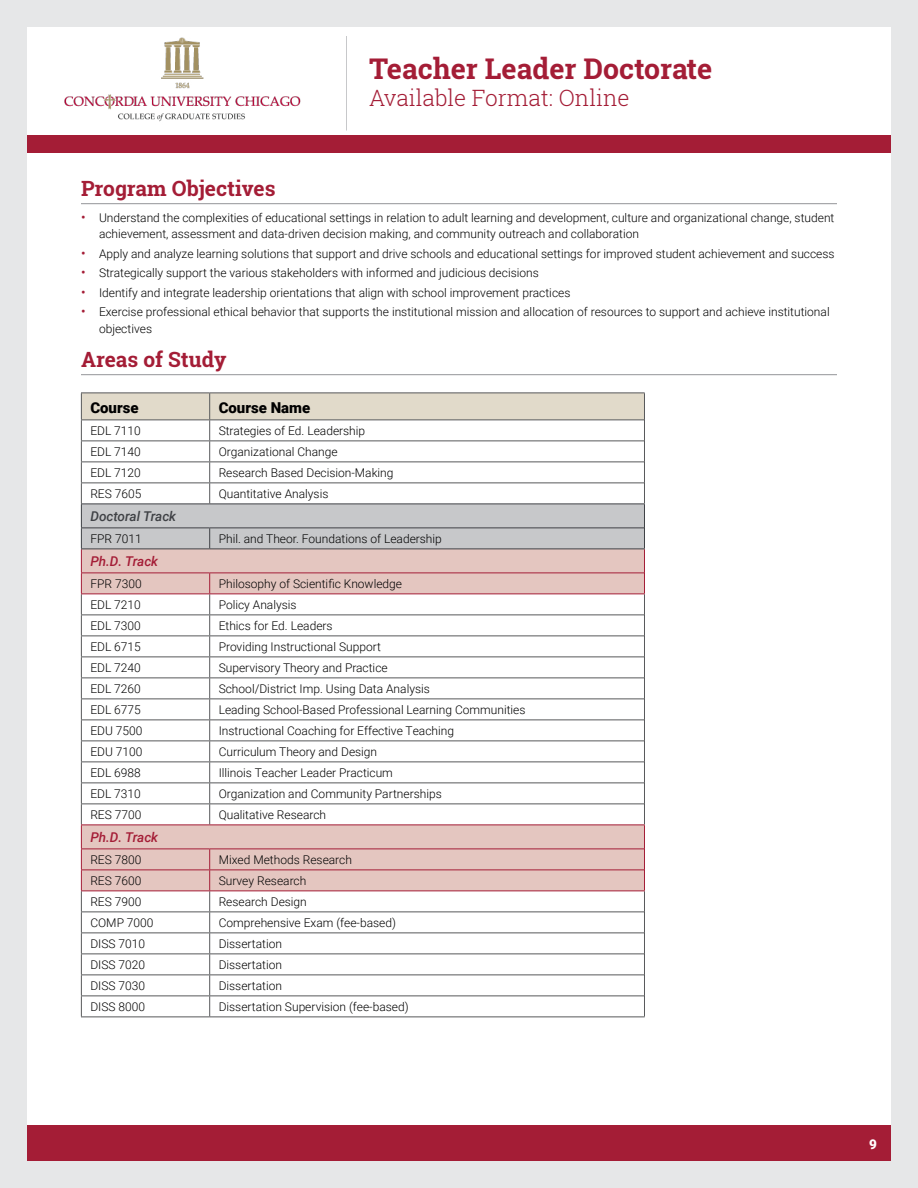
<style>
.page{position:relative;width:918px;height:1188px;background:#fff}
.page>*{position:absolute;margin:0;border:0;box-sizing:border-box;transform-origin:0 0}
.t1{font:700 28.5px "Roboto Slab";color:#a41d36}
.t2{font:300 22.5px "Roboto Slab";color:#a41d36}
.t3{font:700 21px "Roboto Slab";color:#a41d36}
.t4{font:900 15px "Roboto";color:#000}
.t5{font:italic 500 13.5px "Roboto";color:#a41d36}
.t6{font:italic 500 13.5px "Roboto";color:#3f4145}
.t7{font:900 13.5px "Roboto";color:#fff}
.t8{font:300 12px/16.5px "Roboto";color:#000}
.s1{font-weight:400;font-size:13.5px;color:#a41d36}
</style>
<div class="page">
<div style="left:27px;top:135px;width:864px;height:18px;background:#a41d36"></div>
<div style="left:27px;top:1125px;width:864px;height:36px;background:#a41d36"></div>
<div style="left:0;top:0;width:918px;height:1188px;border:27px solid #e6e7e8"></div>
<hr style="left:346px;top:36px;width:1px;height:94px;background:#c7c8ca">
<img style="left:64px;top:37px;width:237px;height:85px">
<hr style="left:81px;top:203px;width:756px;height:1px;background:#939598">
<hr style="left:81px;top:374px;width:756px;height:1px;background:#939598">
<hr style="left:81px;top:1017px;width:129px;height:1px;background:#58595b">
<hr style="left:210px;top:1017px;width:435px;height:1px;background:#58595b">
<svg style="left:81px;top:393px;width:564px;height:624px"></svg>
<h1 class="t1" style="left:369px;top:50px;width:345px">Teacher Leader Doctorate</h1>
<h2 class="t2" style="left:369px;top:83px;width:262px">Available Format: Online</h2>
<h3 class="t3" style="left:81px;top:174px;width:196px">Program Objectives</h3>
<p class="t8" style="left:99px;top:209px;width:737px;text-indent:-18px"><span class="s1">•</span> Understand the complexities of educational settings in relation to adult learning and development, culture and organizational change, student achievement, assessment and data-driven decision making, and community outreach and collaboration</p>
<p class="t8" style="left:81px;top:245px;width:755px"><span class="s1">•</span> Apply and analyze learning solutions that support and drive schools and educational settings for improved student achievement and success</p>
<p class="t8" style="left:81px;top:264px;width:459px"><span class="s1">•</span> Strategically support the various stakeholders with informed and judicious decisions</p>
<p class="t8" style="left:81px;top:284px;width:491px"><span class="s1">•</span> Identify and integrate leadership orientations that align with school improvement practices</p>
<p class="t8" style="left:99px;top:303px;width:732px;text-indent:-18px"><span class="s1">•</span> Exercise professional ethical behavior that supports the institutional mission and allocation of resources to support and achieve institutional objectives</p>
<h3 class="t3" style="left:81px;top:345px;width:147px">Areas of Study</h3>
<p class="t4" style="left:90px;top:397px;width:50px">Course</p>
<p class="t4" style="left:219px;top:397px;width:93px">Course Name</p>
<p class="t8" style="left:90px;top:422px;width:52px">EDL 7110</p>
<p class="t8" style="left:219px;top:422px;width:148px">Strategies of Ed. Leadership</p>
<p class="t8" style="left:90px;top:443px;width:52px">EDL 7140</p>
<p class="t8" style="left:219px;top:443px;width:120px">Organizational Change</p>
<p class="t8" style="left:90px;top:464px;width:52px">EDL 7120</p>
<p class="t8" style="left:219px;top:464px;width:176px">Research Based Decision-Making</p>
<p class="t8" style="left:90px;top:485px;width:53px">RES 7605</p>
<p class="t8" style="left:219px;top:485px;width:111px">Quantitative Analysis</p>
<p class="t6" style="left:90px;top:507px;width:87px">Doctoral Track</p>
<p class="t8" style="left:90px;top:530px;width:53px">FPR 7011</p>
<p class="t8" style="left:219px;top:530px;width:225px">Phil. and Theor. Foundations of Leadership</p>
<p class="t5" style="left:90px;top:552px;width:69px">Ph.D. Track</p>
<p class="t8" style="left:90px;top:575px;width:53px">FPR 7300</p>
<p class="t8" style="left:219px;top:575px;width:185px">Philosophy of Scientific Knowledge</p>
<p class="t8" style="left:90px;top:596px;width:52px">EDL 7210</p>
<p class="t8" style="left:219px;top:596px;width:79px">Policy Analysis</p>
<p class="t8" style="left:90px;top:617px;width:52px">EDL 7300</p>
<p class="t8" style="left:219px;top:617px;width:115px">Ethics for Ed. Leaders</p>
<p class="t8" style="left:90px;top:638px;width:52px">EDL 6715</p>
<p class="t8" style="left:219px;top:638px;width:164px">Providing Instructional Support</p>
<p class="t8" style="left:90px;top:659px;width:52px">EDL 7240</p>
<p class="t8" style="left:219px;top:659px;width:171px">Supervisory Theory and Practice</p>
<p class="t8" style="left:90px;top:680px;width:52px">EDL 7260</p>
<p class="t8" style="left:219px;top:680px;width:213px">School/District Imp. Using Data Analysis</p>
<p class="t8" style="left:90px;top:701px;width:52px">EDL 6775</p>
<p class="t8" style="left:219px;top:701px;width:308px">Leading School-Based Professional Learning Communities</p>
<p class="t8" style="left:90px;top:722px;width:54px">EDU 7500</p>
<p class="t8" style="left:219px;top:722px;width:237px">Instructional Coaching for Effective Teaching</p>
<p class="t8" style="left:90px;top:743px;width:54px">EDU 7100</p>
<p class="t8" style="left:219px;top:743px;width:160px">Curriculum Theory and Design</p>
<p class="t8" style="left:90px;top:764px;width:52px">EDL 6988</p>
<p class="t8" style="left:219px;top:764px;width:176px">Illinois Teacher Leader Practicum</p>
<p class="t8" style="left:90px;top:785px;width:52px">EDL 7310</p>
<p class="t8" style="left:219px;top:785px;width:225px">Organization and Community Partnerships</p>
<p class="t8" style="left:90px;top:806px;width:53px">RES 7700</p>
<p class="t8" style="left:219px;top:806px;width:109px">Qualitative Research</p>
<p class="t5" style="left:90px;top:828px;width:69px">Ph.D. Track</p>
<p class="t8" style="left:90px;top:851px;width:53px">RES 7800</p>
<p class="t8" style="left:219px;top:851px;width:135px">Mixed Methods Research</p>
<p class="t8" style="left:90px;top:872px;width:53px">RES 7600</p>
<p class="t8" style="left:219px;top:872px;width:89px">Survey Research</p>
<p class="t8" style="left:90px;top:893px;width:53px">RES 7900</p>
<p class="t8" style="left:219px;top:893px;width:90px">Research Design</p>
<p class="t8" style="left:90px;top:914px;width:65px">COMP 7000</p>
<p class="t8" style="left:219px;top:914px;width:179px">Comprehensive Exam (fee-based)</p>
<p class="t8" style="left:90px;top:935px;width:56px">DISS 7010</p>
<p class="t8" style="left:219px;top:935px;width:65px">Dissertation</p>
<p class="t8" style="left:90px;top:956px;width:56px">DISS 7020</p>
<p class="t8" style="left:219px;top:956px;width:65px">Dissertation</p>
<p class="t8" style="left:90px;top:977px;width:56px">DISS 7030</p>
<p class="t8" style="left:219px;top:977px;width:65px">Dissertation</p>
<p class="t8" style="left:90px;top:998px;width:56px">DISS 8000</p>
<p class="t8" style="left:219px;top:998px;width:192px">Dissertation Supervision (fee-based)</p>
<p class="t7" style="left:869px;top:1134px;width:9px">9</p>
</div>
